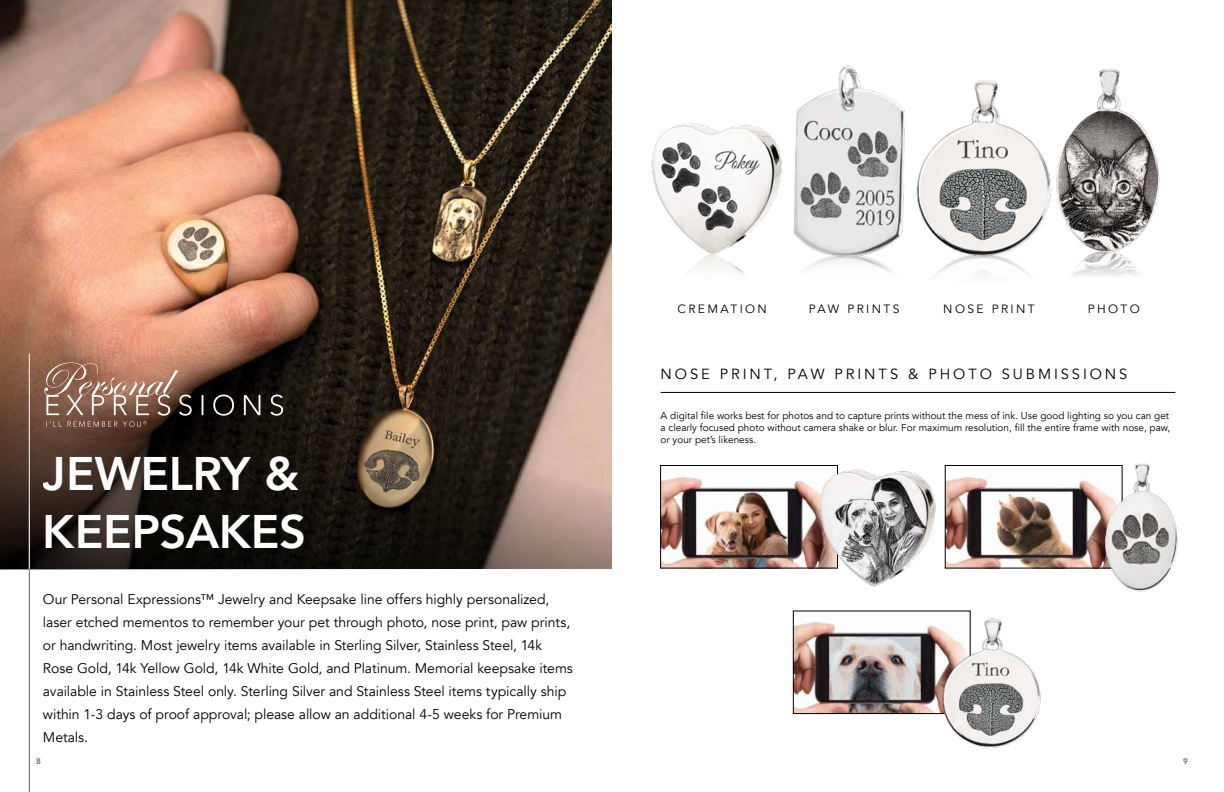
<style>
.page{position:relative;width:1224px;height:792px;background:#fff}
.page>*{position:absolute;margin:0;border:0;box-sizing:border-box;transform-origin:0 0}
.t1{font:800 47px/58px "Avenir";letter-spacing:-.01em;color:#fff}
.t2{font:14.7px "Avenir";letter-spacing:.2em;color:#000}
.t3{font:14px/23px "Avenir";letter-spacing:-.005em;color:#000}
.t4{font:12px "Avenir";letter-spacing:.2em;color:#000}
.t5{font:10px/12px "Avenir";color:#000;text-align:justify}
.t6{font:800 8px "Avenir";color:#5e6870}
</style>
<div class="page">
<img style="left:0;top:0;width:612px;height:302px">
<svg style="left:0;top:302px;width:612px;height:268px;background:#503e33"></svg>
<img style="left:1072px;top:253px;width:68px;height:23px">
<img style="left:1057px;top:68px;width:103px;height:185px">
<img style="left:916px;top:80px;width:141px;height:172px">
<img style="left:808px;top:259px;width:85px;height:14px">
<img style="left:793px;top:65px;width:112px;height:194px">
<hr style="left:661px;top:392px;width:514px;height:1px;background:#000">
<img style="left:934px;top:252px;width:95px;height:25px">
<svg style="left:44px;top:362px;width:239px;height:65px;background:#6a5045"></svg>
<hr style="left:29px;top:508px;width:1px;height:284px;background:#5e6870">
<hr style="left:29px;top:354px;width:1px;height:215px;background:#fff">
<img style="left:947px;top:476px;width:153px;height:90px">
<div style="left:945px;top:465px;width:177px;height:103px;border:1px solid #000"></div>
<img style="left:662px;top:476px;width:155px;height:90px">
<div style="left:660px;top:465px;width:178px;height:103px;border:1px solid #000"></div>
<img style="left:817px;top:465px;width:119px;height:122px">
<img style="left:795px;top:621px;width:144px;height:91px">
<div style="left:793px;top:611px;width:177px;height:103px;border:1px solid #000"></div>
<img style="left:939px;top:616px;width:102px;height:131px">
<img style="left:1100px;top:463px;width:78px;height:129px">
<img style="left:651px;top:123px;width:131px;height:130px">
<img style="left:689px;top:253px;width:55px;height:22px">
<p class="t4" style="left:678px;top:302px;width:91px">CREMATION</p>
<p class="t4" style="left:809px;top:302px;width:92px">PAW PRINTS</p>
<p class="t4" style="left:943px;top:302px;width:93px">NOSE PRINT</p>
<p class="t4" style="left:1088px;top:302px;width:54px">PHOTO</p>
<h1 class="t1" style="left:43px;top:444px;width:265px">JEWELRY &amp;<br>KEEPSAKES</h1>
<p class="t3" style="left:43px;top:588px;width:531px">Our Personal Expressions™ Jewelry and Keepsake line offers highly personalized, laser etched mementos to remember your pet through photo, nose print, paw prints, or handwriting. Most jewelry items available in Sterling Silver, Stainless Steel, 14k Rose Gold, 14k Yellow Gold, 14k White Gold, and Platinum. Memorial keepsake items available in Stainless Steel only. Sterling Silver and Stainless Steel items typically ship within 1-3 days of proof approval; please allow an additional 4-5 weeks for Premium Metals.</p>
<p class="t2" style="left:661px;top:365px;width:468px">NOSE PRINT, PAW PRINTS &amp; PHOTO SUBMISSIONS</p>
<p class="t5" style="left:661px;top:409px;width:511px">A digital file works best for photos and to capture prints without the mess of ink. Use good lighting so you can get a clearly focused photo without camera shake or blur. For maximum resolution, fill the entire frame with nose, paw, or your pet’s likeness.</p>
<p class="t6" style="left:36px;top:755px;width:6px">8</p>
<p class="t6" style="left:1183px;top:755px;width:6px">9</p>
</div>
